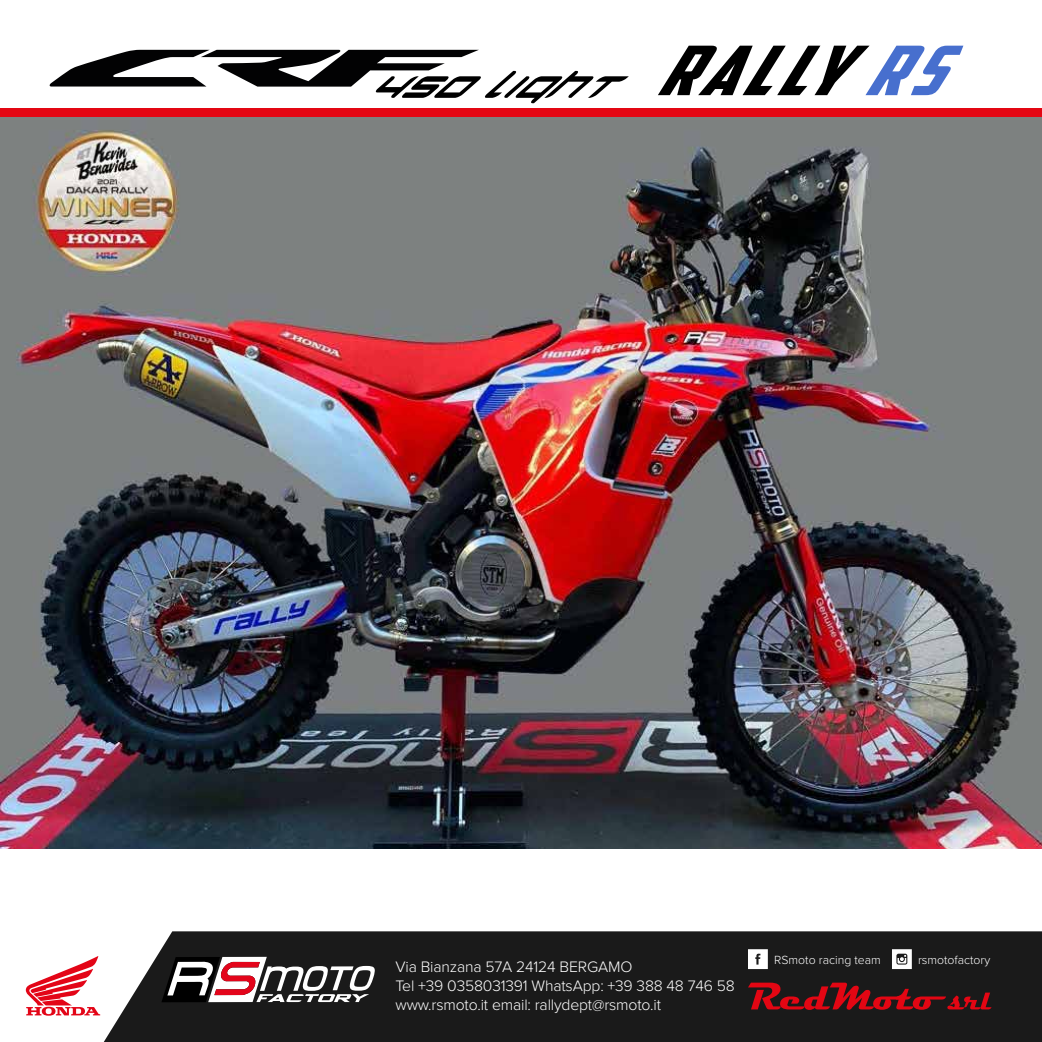
<style>
.page{position:relative;width:1042px;height:1042px;background:#fff}
.page>*{position:absolute;margin:0;border:0;box-sizing:border-box;transform-origin:0 0}
.t1{font:italic 68.25px "American Captain";color:#000;scale:1.21 1}
.t2{font:300 15.75px/18.9px "Proxima Nova";letter-spacing:-.01em;color:#fff}
.t3{font:300 12.25px "Proxima Nova";color:#fff}
.s1{color:#476fce}
</style>
<div class="page">
<img style="left:0;top:117px;width:1042px;height:731px">
<div style="left:0;top:108px;width:1042px;height:9px;background:#e30613"></div>
<div style="left:89px;top:931px;width:953px;height:111px;background:#1a1a1a"></div>
<svg style="left:26px;top:956px;width:74px;height:59px"></svg>
<svg style="left:748px;top:982px;width:243px;height:28px;background:#611217"></svg>
<svg style="left:748px;top:949px;width:20px;height:20px"></svg>
<svg style="left:892px;top:949px;width:20px;height:20px"></svg>
<svg style="left:161px;top:957px;width:215px;height:45px"></svg>
<svg style="left:49px;top:50px;width:580px;height:53px"></svg>
<h1 class="t1" style="left:655px;top:30px;width:276px">RALLY <span class="s1">RS</span></h1>
<p class="t2" style="left:395px;top:956px;width:341px">Via Bianzana 57A 24124 BERGAMO<br>Tel +39 0358031391 WhatsApp: +39 388 48 746 58 www.rsmoto.it email: rallydept@rsmoto.it</p>
<p class="t3" style="left:774px;top:951px;width:108px">RSmoto racing team</p>
<p class="t3" style="left:918px;top:951px;width:74px">rsmotofactory</p>
</div>
